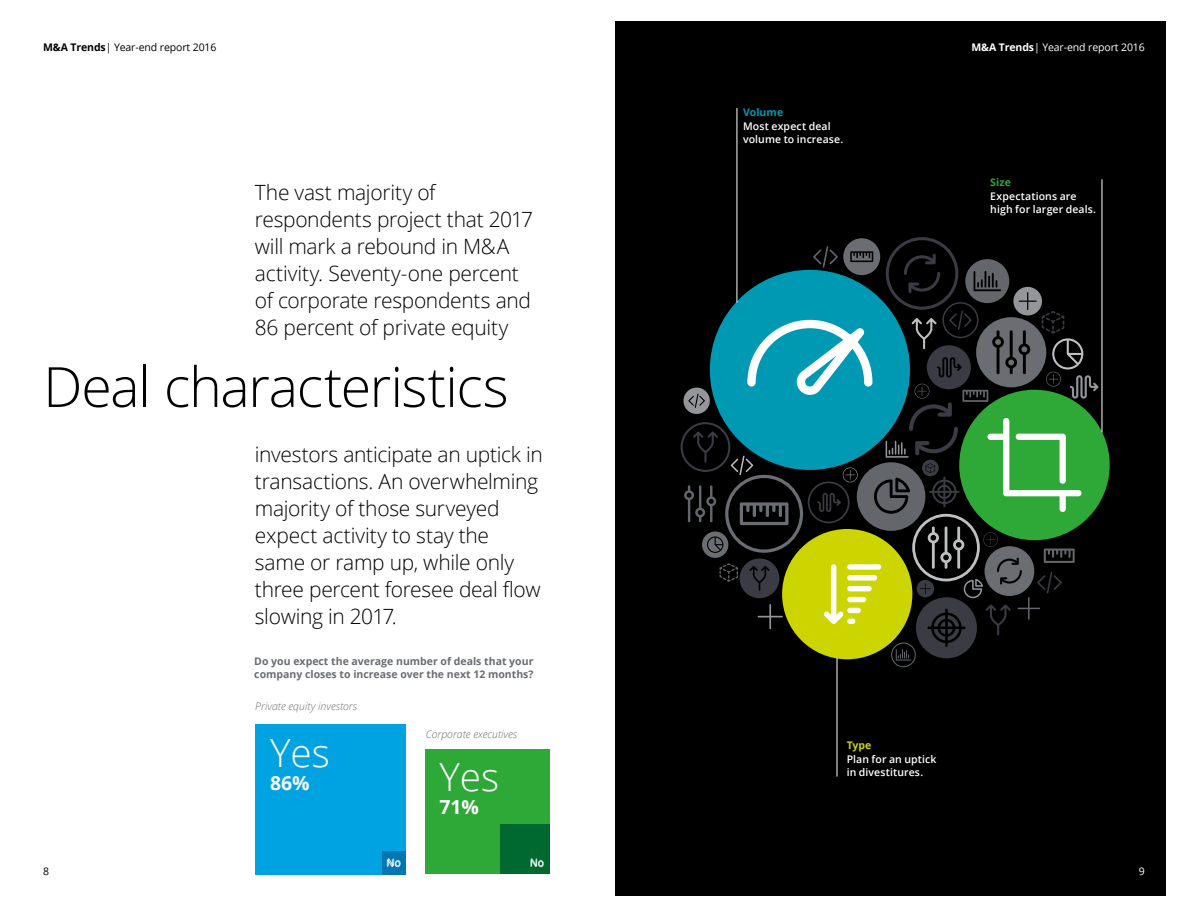
<style>
.page{position:relative;width:1188px;height:918px;background:#fff}
.page>*{position:absolute;margin:0;border:0;box-sizing:border-box;transform-origin:0 0}
.t1{font:300 55.5px "Open Sans";letter-spacing:-.025em;color:#000}
.t2{font:300 38.7px "Open Sans";color:#fff}
.t3{font:300 21px/27px "Open Sans";letter-spacing:-.015em;color:#000}
.t4{font:700 19.35px "Open Sans";color:#fff}
.t5{font:600 10.5px/13.5px "Open Sans";letter-spacing:.01em;color:#fff}
.t6{font:700 10.5px/13.5px "Open Sans";color:#6a6d71}
.t7{font:italic 300 10.5px "Open Sans";color:#6a6d71}
.t8{font:10.5px "Open Sans";letter-spacing:-.01em;color:#fff}
.t9{font:10.5px "Open Sans";letter-spacing:-.01em;color:#000}
.t10{font:700 10.5px "Open Sans";letter-spacing:.005em;color:#0099b3}
.t11{font:700 10.5px "Open Sans";color:#2ea836}
.t12{font:700 10.5px "Open Sans";color:#cdd500}
.s1{font-weight:700}
</style>
<div class="page">
<div style="left:255px;top:724px;width:151px;height:151px;background:#00a3e2"></div>
<div style="left:426px;top:750px;width:124px;height:124px;background:#2ea836"></div>
<div style="left:500px;top:824px;width:50px;height:50px;background:#00692f"></div>
<div style="left:382px;top:851px;width:24px;height:24px;background:#0077b3"></div>
<div style="left:616px;top:22px;width:550px;height:874px;background:#000"></div>
<div style="left:959px;top:390px;width:151px;height:150px;background:#2ea836;border-radius:50%"></div>
<svg style="left:681px;top:237px;width:418px;height:430px"></svg>
<hr style="left:737px;top:108px;width:1px;height:194px;background:#fff">
<hr style="left:1102px;top:180px;width:1px;height:252px;background:#fff">
<hr style="left:837px;top:658px;width:1px;height:118px;background:#fff">
<p class="t9" style="left:43px;top:40px;width:175px"><span class="s1">M&amp;A Trends</span>| Year-end report 2016</p>
<p class="t3" style="left:255px;top:178px;width:280px">The vast majority of respondents project that 2017 will mark a rebound in M&amp;A activity. Seventy-one percent of corporate respondents and<br>86 percent of private equity</p>
<h1 class="t1" style="left:43px;top:349px;width:467px">Deal characteristics</h1>
<p class="t3" style="left:255px;top:440px;width:290px">investors anticipate an uptick in transactions. An overwhelming majority of those surveyed expect activity to stay the same or ramp up, while only three percent foresee deal flow slowing in 2017.</p>
<p class="t6" style="left:254px;top:654px;width:281px">Do you expect the average number of deals that your company closes to increase over the next 12 months?</p>
<p class="t9" style="left:43px;top:864px;width:8px">8</p>
<p class="t7" style="left:255px;top:699px;width:103px">Private equity investors</p>
<h2 class="t2" style="left:270px;top:726px;width:61px">Yes</h2>
<p class="t4" style="left:270px;top:769px;width:41px">86%</p>
<p class="t7" style="left:426px;top:727px;width:93px">Corporate executives</p>
<h2 class="t2" style="left:440px;top:751px;width:61px">Yes</h2>
<p class="t4" style="left:440px;top:794px;width:41px">71%</p>
<p class="t8" style="left:386px;top:856px;width:16px">No</p>
<p class="t8" style="left:530px;top:856px;width:16px">No</p>
<p class="t10" style="left:743px;top:105px;width:42px">Volume</p>
<p class="t5" style="left:743px;top:119px;width:102px">Most expect deal volume to increase.</p>
<p class="t8" style="left:972px;top:40px;width:175px"><span class="s1">M&amp;A Trends</span>| Year-end report 2016</p>
<p class="t11" style="left:990px;top:175px;width:22px">Size</p>
<p class="t5" style="left:990px;top:189px;width:107px">Expectations are high for larger deals.</p>
<p class="t12" style="left:847px;top:738px;width:26px">Type</p>
<p class="t5" style="left:847px;top:752px;width:91px">Plan for an uptick in divestitures.</p>
<p class="t8" style="left:1139px;top:864px;width:8px">9</p>
</div>
